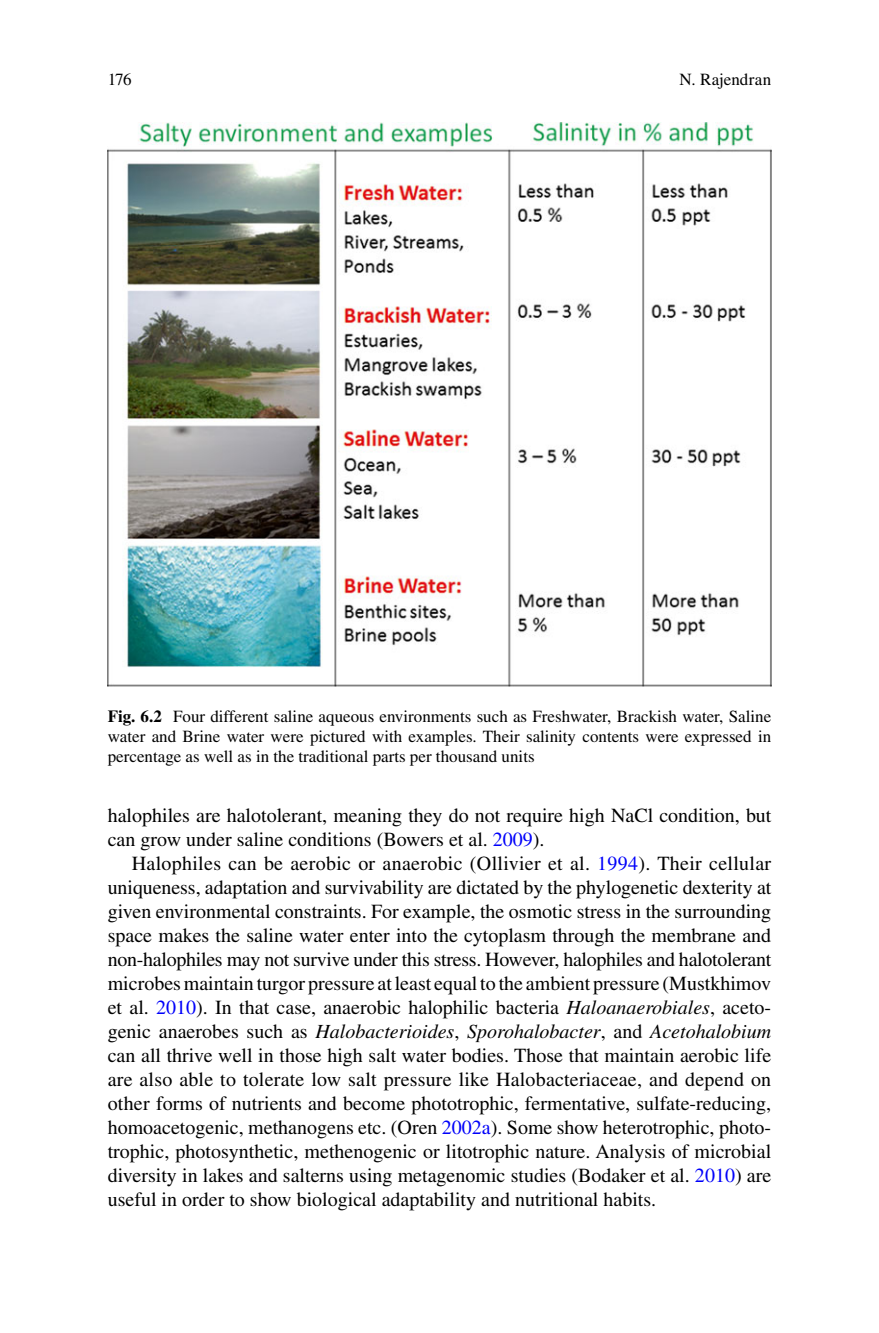
<style>
.page{position:relative;width:879px;height:1333px;background:#fff}
.page>*{position:absolute;margin:0;border:0;box-sizing:border-box;transform-origin:0 0}
.t1{font:20px/24px "Rbbdvm Ryymxm Times";color:#000;text-align:justify}
.t2{font:italic 20px "Dwvmjs Xvvcbw Times";color:#000}
.t3{font:17px/20px "Rbbdvm Ryymxm Times";color:#000;text-align:justify}
.s1{font-family:"Mdvbcy Mfrptv Times";font-weight:700}
.s2{color:#0000fa}
.s3{font-family:"Dwvmjs Xvvcbw Times";font-style:italic}
.s4{font-family:"Rbbdvm Ryymxm Times";font-style:normal}
</style>
<div class="page">
<img style="left:108px;top:122px;width:663px;height:564px">
<p class="t3" style="left:108px;top:71px;width:26px">176</p>
<p class="t3" style="left:679px;top:71px;width:93px">N. Rajendran</p>
<p class="t3" style="left:108px;top:708px;width:665px"><span class="s1">Fig. 6.2</span> Four different saline aqueous environments such as Freshwater, Brackish water, Saline water and Brine water were pictured with examples. Their salinity contents were expressed in percentage as well as in the traditional parts per thousand units</p>
<p class="t1" style="left:108px;top:805px;width:665px">halophiles are halotolerant, meaning they do not require high NaCl condition, but can grow under saline conditions (Bowers et al. <span class="s2">2009</span> ).</p>
<p class="t1" style="left:108px;top:853px;width:665px;text-indent:24px">Halophiles can be aerobic or anaerobic (Ollivier et al. <span class="s2">1994</span> ). Their cellular uniqueness, adaptation and survivability are dictated by the phylogenetic dexterity at given environmental constraints. For example, the osmotic stress in the surrounding space makes the saline water enter into the cytoplasm through the membrane and non-halophiles may not survive under this stress. However, halophiles and halotolerant microbes maintain turgor pressure at least equal to the ambient pressure (Mustkhimov et al. <span class="s2">2010</span> ). In that case, anaerobic halophilic bacteria <span class="s3">Haloanaerobiales</span> , aceto-</p>
<p class="t2" style="left:108px;top:1024px;width:665px"><span class="s4">genic anaerobes such as</span> Halobacterioides <span class="s4">,</span> Sporohalobacter <span class="s4">, and</span> Acetohalobium</p>
<p class="t1" style="left:108px;top:1045px;width:665px">can all thrive well in those high salt water bodies. Those that maintain aerobic life are also able to tolerate low salt pressure like Halobacteriaceae, and depend on other forms of nutrients and become phototrophic, fermentative, sulfate-reducing, homoacetogenic, methanogens etc. (Oren <span class="s2">2002a</span> ). Some show heterotrophic, photo&shy;trophic, photosynthetic, methenogenic or litotrophic nature. Analysis of microbial diversity in lakes and salterns using metagenomic studies (Bodaker et al. <span class="s2">2010</span> ) are useful in order to show biological adaptability and nutritional habits.</p>
</div>
